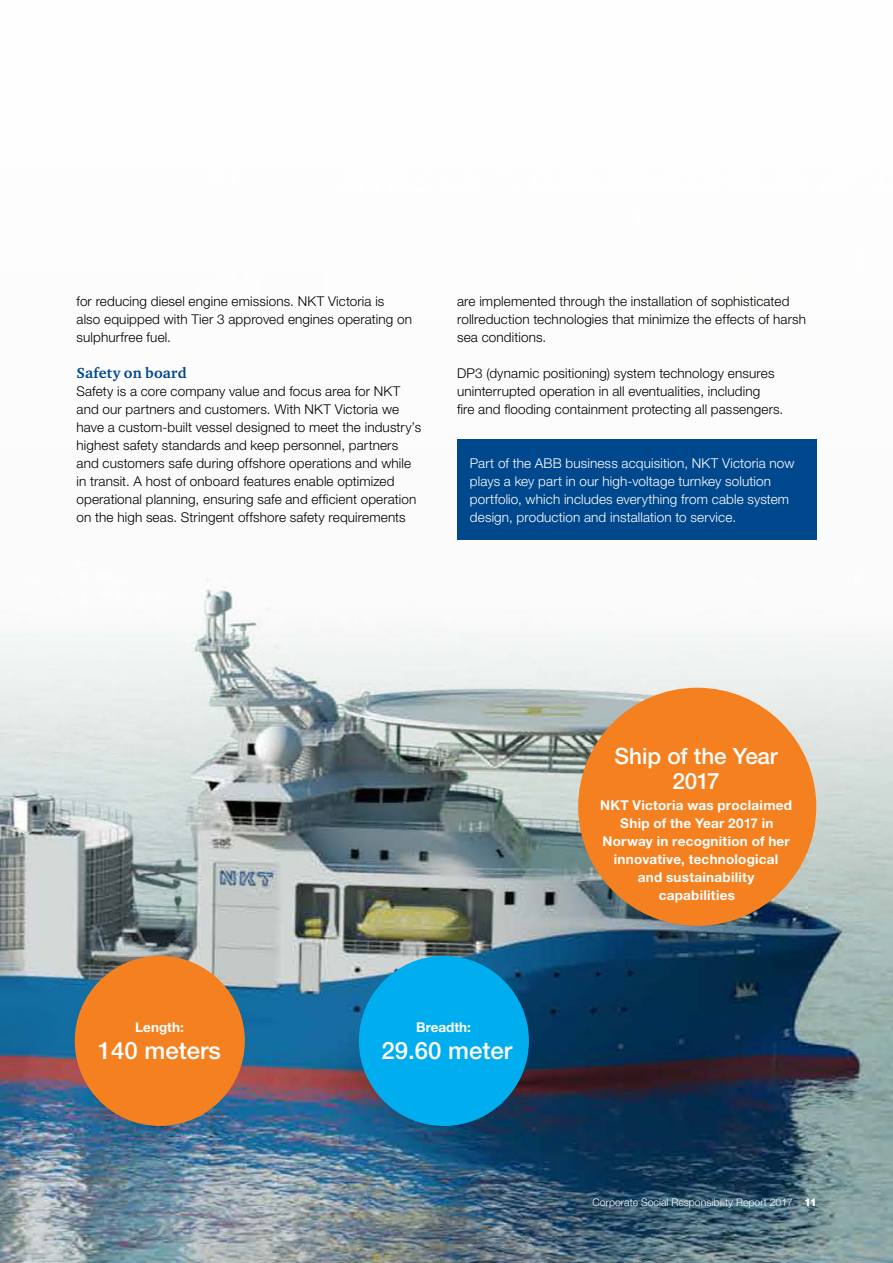
<style>
.page{position:relative;width:893px;height:1263px;background:#fff}
.page>*{position:absolute;margin:0;border:0;box-sizing:border-box;transform-origin:0 0}
.t1{font:500 24px "Helvetica Neue LT Std";color:#fff}
.t2{font:500 22.5px/25.5px "Helvetica Neue LT Std";letter-spacing:-.01em;color:#fff;text-align:center}
.t3{font:700 15px "Charter ITC Std";letter-spacing:.01em;color:#00488e}
.t4{font:300 13.5px/18px "Helvetica Neue LT Std";letter-spacing:.01em;color:#000}
.t5{font:300 13.5px/18px "Helvetica Neue LT Std";letter-spacing:.01em;color:#fff}
.t6{font:700 13.5px/18px "Helvetica Neue LT Std";letter-spacing:.02em;color:#fff;text-align:center}
.t7{font:700 13.5px "Helvetica Neue LT Std";color:#fff}
.t8{font:300 10.5px "Helvetica Neue LT Std";color:#fff}
.t9{font:700 10.5px "Helvetica Neue LT Std";color:#fff}
</style>
<div class="page">
<img style="left:0;top:439px;width:893px;height:824px">
<div style="left:578px;top:688px;width:238px;height:238px;background:#f58020;border-radius:50%"></div>
<div style="left:75px;top:956px;width:170px;height:170px;background:#f58020;border-radius:50%"></div>
<div style="left:359px;top:956px;width:170px;height:170px;background:#00aeef;border-radius:50%"></div>
<div style="left:457px;top:440px;width:359px;height:100px;background:#00488e"></div>
<p class="t4" style="left:77px;top:292px;width:337px">for reducing diesel engine emissions. NKT Victoria is<br>also equipped with Tier 3 approved engines operating on sulphurfree fuel.</p>
<p class="t3" style="left:77px;top:364px;width:112px">Safety on board</p>
<p class="t4" style="left:77px;top:382px;width:346px">Safety is a core company value and focus area for NKT and our partners and customers. With NKT Victoria we have a custom-built vessel designed to meet the industry’s highest safety standards and keep personnel, partners and customers safe during offshore operations and while in transit. A host of onboard features enable optimized operational planning, ensuring safe and efficient operation on the high seas. Stringent offshore safety requirements</p>
<p class="t4" style="left:457px;top:292px;width:351px">are implemented through the installation of sophisticated rollreduction technologies that minimize the effects of harsh sea conditions.</p>
<p class="t4" style="left:457px;top:364px;width:328px">DP3 (dynamic positioning) system technology ensures uninterrupted operation in all eventualities, including<br>fire and flooding containment protecting all passengers.</p>
<p class="t5" style="left:470px;top:454px;width:326px">Part of the ABB business acquisition, NKT Victoria now plays a key part in our high-voltage turnkey solution portfolio, which includes everything from cable system design, production and installation to service.</p>
<h2 class="t2" style="left:615px;top:743px;width:165px">Ship of the Year<br>2017</h2>
<p class="t6" style="left:600px;top:796px;width:193px">NKT Victoria was proclaimed<br>Ship of the Year 2017 in<br>Norway in recognition of her innovative, technological and sustainability capabilities</p>
<p class="t6" style="left:135px;top:1018px;width:50px">Length:</p>
<h1 class="t1" style="left:98px;top:1036px;width:125px">140 meters</h1>
<p class="t7" style="left:416px;top:1019px;width:56px">Breadth:</p>
<h1 class="t1" style="left:382px;top:1036px;width:132px">29.60 meter</h1>
<p class="t8" style="left:592px;top:1196px;width:202px">Corporate Social Responsibility Report 2017</p>
<p class="t9" style="left:805px;top:1196px;width:13px">11</p>
</div>
